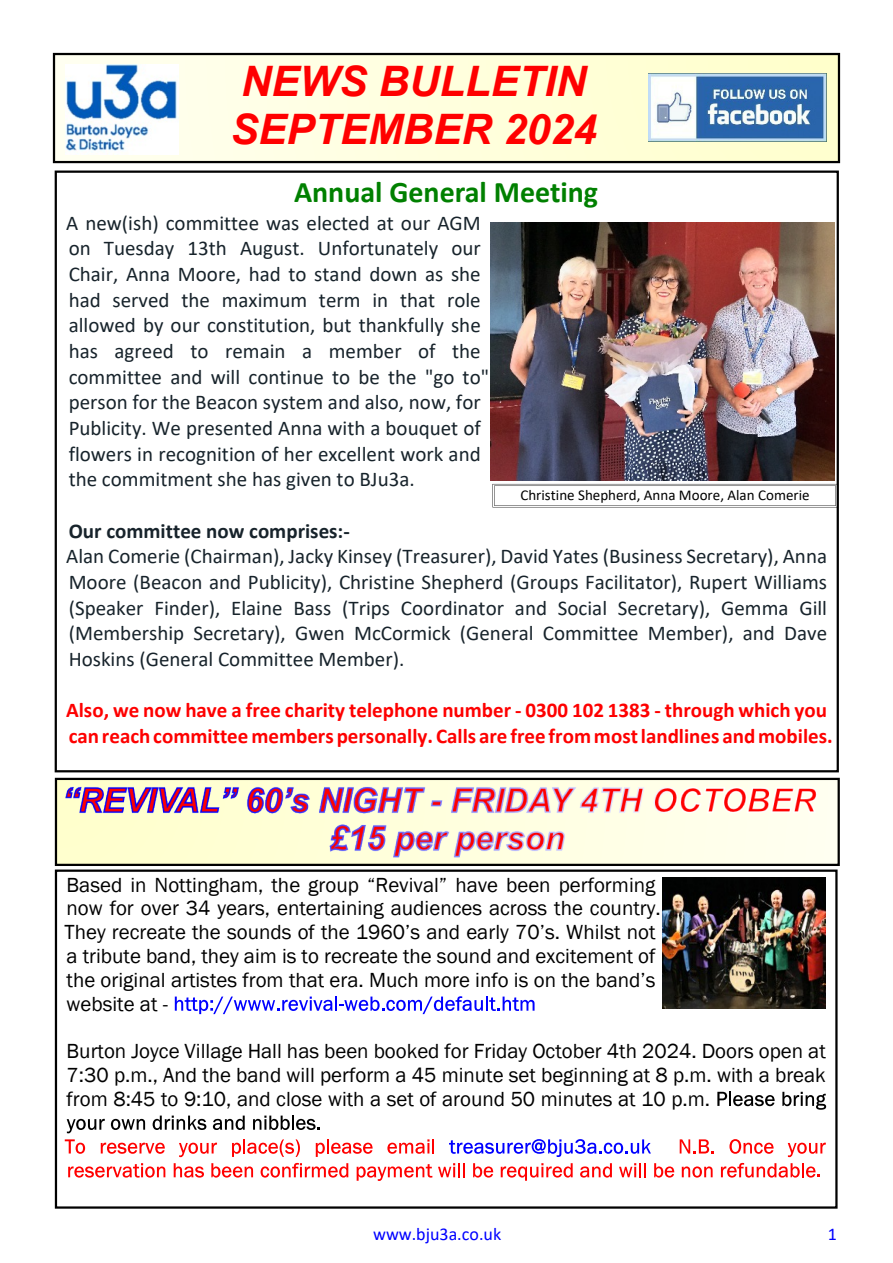
<style>
.page{position:relative;width:893px;height:1263px;background:#fff}
.page>*{position:absolute;margin:0;border:0;box-sizing:border-box;transform-origin:0 0}
.t1{font:italic 700 42px "Arial";color:#f00}
.t2{font:italic 700 42px "Arial";color:#fe0000}
.t3{font:700 30px "Calibri";color:#008000}
.t4{font:21px/25.7px "Calibri";color:#17232b}
.t5{font:21px/23.9px "Franklin Gothic";color:#000}
.t6{font:700 21px/25.7px "Calibri";color:#fe0000}
.t7{font:700 21px "Calibri";color:#17232b}
.t8{font:18px "Calibri";color:#00f}
.t9{font:15px "Calibri";color:#000}
</style>
<div class="page">
<div style="left:185px;top:56px;width:22px;height:104px;background:#ffffea"></div>
<div style="left:207px;top:56px;width:18px;height:104px;background:#ffffe9"></div>
<div style="left:225px;top:56px;width:22px;height:104px;background:#ffffe8"></div>
<div style="left:247px;top:56px;width:18px;height:104px;background:#ffffe7"></div>
<div style="left:265px;top:56px;width:22px;height:104px;background:#ffffe6"></div>
<div style="left:287px;top:56px;width:18px;height:104px;background:#ffffe5"></div>
<div style="left:305px;top:56px;width:22px;height:104px;background:#ffffe4"></div>
<div style="left:327px;top:56px;width:18px;height:104px;background:#ffffe3"></div>
<div style="left:345px;top:56px;width:22px;height:104px;background:#ffffe2"></div>
<div style="left:367px;top:56px;width:18px;height:104px;background:#ffffe1"></div>
<div style="left:385px;top:56px;width:22px;height:104px;background:#ffffe0"></div>
<div style="left:407px;top:56px;width:18px;height:104px;background:#ffffdf"></div>
<svg style="left:425px;top:56px;width:412px;height:104px;background:#ffffd7"></svg>
<div style="left:53px;top:53px;width:787px;height:110px;border:2px solid #000"></div>
<img style="left:648px;top:73px;width:179px;height:69px">
<img style="left:65px;top:65px;width:112px;height:86px">
<img style="left:491px;top:222px;width:344px;height:258px">
<div style="left:55px;top:869px;width:783px;height:340px;border:2px solid #000"></div>
<svg style="left:175px;top:996px;width:360px;height:18px"></svg>
<svg style="left:717px;top:1092px;width:58px;height:14px"></svg>
<svg style="left:782px;top:1092px;width:44px;height:18px"></svg>
<svg style="left:67px;top:1119px;width:38px;height:14px"></svg>
<svg style="left:111px;top:1119px;width:34px;height:11px"></svg>
<svg style="left:153px;top:1115px;width:53px;height:15px"></svg>
<svg style="left:213px;top:1115px;width:32px;height:15px"></svg>
<svg style="left:253px;top:1115px;width:67px;height:15px"></svg>
<svg style="left:65px;top:1139px;width:20px;height:15px"></svg>
<svg style="left:101px;top:1142px;width:64px;height:12px"></svg>
<svg style="left:179px;top:1142px;width:38px;height:15px"></svg>
<svg style="left:232px;top:1139px;width:68px;height:18px"></svg>
<svg style="left:316px;top:1139px;width:57px;height:18px"></svg>
<svg style="left:387px;top:1139px;width:47px;height:15px"></svg>
<svg style="left:449px;top:1139px;width:202px;height:18px"></svg>
<svg style="left:680px;top:1139px;width:34px;height:14px"></svg>
<svg style="left:729px;top:1139px;width:45px;height:15px"></svg>
<svg style="left:788px;top:1142px;width:38px;height:15px"></svg>
<svg style="left:68px;top:1163px;width:97px;height:14px"></svg>
<svg style="left:174px;top:1163px;width:30px;height:14px"></svg>
<svg style="left:211px;top:1163px;width:42px;height:14px"></svg>
<svg style="left:261px;top:1163px;width:87px;height:14px"></svg>
<svg style="left:357px;top:1164px;width:75px;height:17px"></svg>
<svg style="left:438px;top:1163px;width:27px;height:14px"></svg>
<svg style="left:473px;top:1163px;width:20px;height:14px"></svg>
<svg style="left:501px;top:1163px;width:72px;height:18px"></svg>
<svg style="left:580px;top:1163px;width:32px;height:14px"></svg>
<svg style="left:619px;top:1163px;width:27px;height:14px"></svg>
<svg style="left:654px;top:1163px;width:20px;height:14px"></svg>
<svg style="left:682px;top:1166px;width:31px;height:11px"></svg>
<svg style="left:721px;top:1163px;width:99px;height:14px"></svg>
<svg style="left:686px;top:781px;width:22px;height:82px"></svg>
<svg style="left:647px;top:781px;width:21px;height:82px"></svg>
<svg style="left:628px;top:781px;width:19px;height:82px"></svg>
<svg style="left:607px;top:781px;width:21px;height:82px"></svg>
<svg style="left:588px;top:781px;width:19px;height:82px"></svg>
<svg style="left:567px;top:781px;width:21px;height:82px"></svg>
<svg style="left:58px;top:781px;width:509px;height:82px;background:#ffffd4"></svg>
<div style="left:55px;top:778px;width:785px;height:88px;border:2px solid #000"></div>
<img style="left:63px;top:786px;width:754px;height:28px">
<img style="left:329px;top:824px;width:237px;height:34px">
<img style="left:662px;top:878px;width:164px;height:131px">
<svg style="left:492px;top:484px;width:346px;height:23px"></svg>
<h1 class="t2" style="left:241px;top:65px;width:347px">NEWS BULLETIN</h1>
<h1 class="t1" style="left:230px;top:114px;width:368px">SEPTEMBER 2024</h1>
<h2 class="t3" style="left:294px;top:179px;width:306px">Annual General Meeting</h2>
<p class="t4" style="left:66px;top:212px;width:424px">A new(ish) committee was elected at our AGM on Tuesday 13th August. Unfortunately our Chair, Anna Moore, had to stand down as she had served the maximum term in that role allowed by our constitution, but thankfully she has agreed to remain a member of the committee and will continue to be the "go to" person for the Beacon system and also, now, for Publicity. We presented Anna with a bouquet of flowers in recognition of her excellent work and the commitment she has given to BJu3a.</p>
<p class="t7" style="left:69px;top:522px;width:283px">Our committee now comprises:-</p>
<p class="t4" style="left:66px;top:545px;width:762px;text-align:justify">Alan Comerie (Chairman), Jacky Kinsey (Treasurer), David Yates (Business Secretary), Anna Moore (Beacon and Publicity), Christine Shepherd (Groups Facilitator), Rupert Williams (Speaker Finder), Elaine Bass (Trips Coordinator and Social Secretary), Gemma Gill (Membership Secretary), Gwen McCormick (General Committee Member), and Dave Hoskins (General Committee Member).</p>
<p class="t6" style="left:66px;top:699px;width:768px">Also, we now have a free charity telephone number - 0300 102 1383 - through which you can reach committee members personally. Calls are free from most landlines and mobiles.</p>
<p class="t9" style="left:520px;top:489px;width:291px">Christine Shepherd, Anna Moore, Alan Comerie</p>
<p class="t5" style="left:65px;top:874px;width:598px">Based in Nottingham, the group “Revival” have been performing now for over 34 years, entertaining audiences across the country.<br>They recreate the sounds of the 1960’s and early 70’s. Whilst not a tribute band, they aim is to recreate the sound and excitement of the original artistes from that era. Much more info is on the band’s website at -</p>
<p class="t5" style="left:67px;top:1041px;width:761px;text-align:justify">Burton Joyce Village Hall has been booked for Friday October 4th 2024. Doors open at 7:30 p.m., And the band will perform a 45 minute set beginning at 8 p.m. with a break from 8:45 to 9:10, and close with a set of around 50 minutes at 10 p.m.</p>
<p class="t8" style="left:373px;top:1226px;width:130px">www.bju3a.co.uk</p>
<p class="t8" style="left:828px;top:1226px;width:11px">1</p>
</div>
